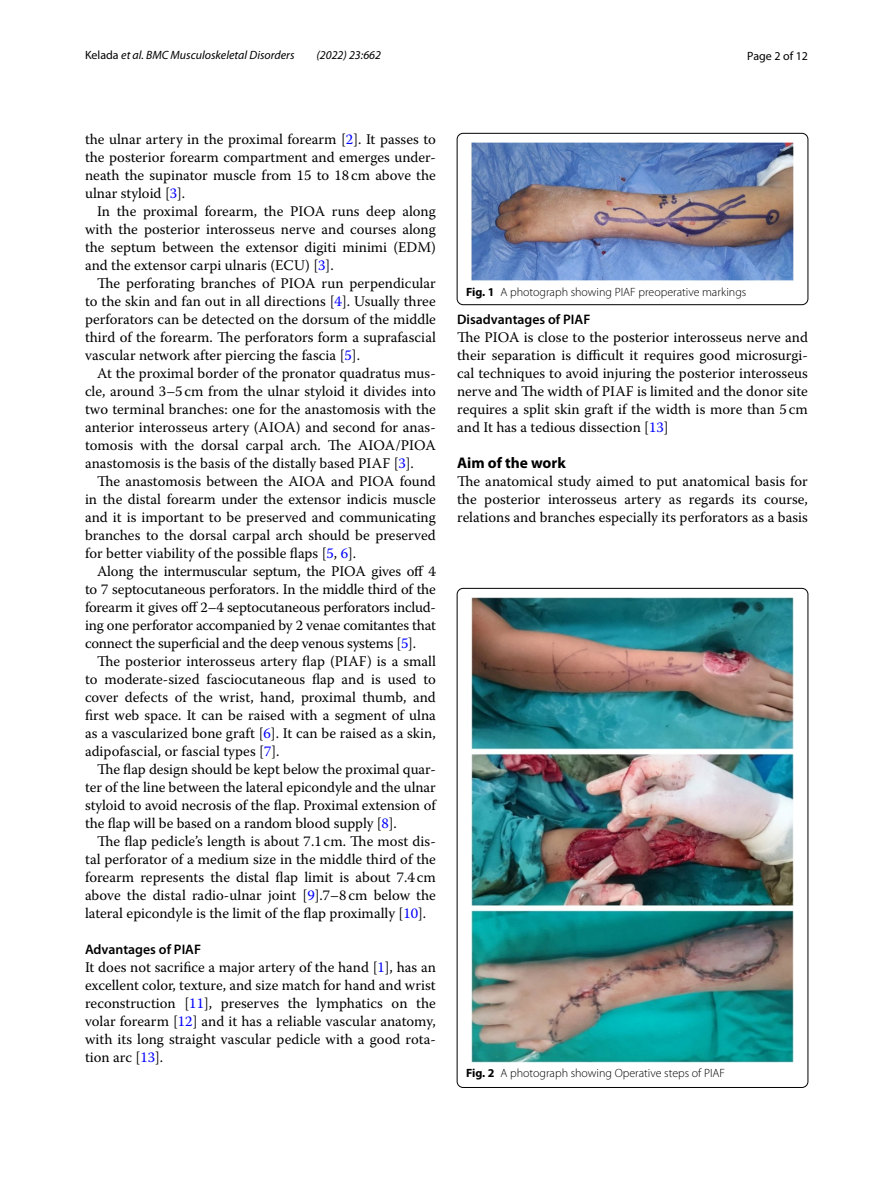
<style>
.page{position:relative;width:893px;height:1187px;background:#fff}
.page>*{position:absolute;margin:0;border:0;box-sizing:border-box;transform-origin:0 0}
.t1{font:700 15.45px "Myriad Pro";color:#000}
.t2{font:14.7px/18px "Warnock Pro";color:#000;text-align:justify}
.t3{font:600 13.8px "Myriad Pro";color:#000}
.t4{font:300 12px "Myriad Pro";color:#000}
.t5{font:italic 12px "Myriad Pro";color:#000}
.t6{font:12px "Myriad Pro";color:#000}
.s1{font-style:normal}
.s2{color:#00f}
.s3{font-weight:700}
</style>
<div class="page">
<img style="left:472px;top:142px;width:321px;height:138px">
<div style="left:457px;top:133px;width:351px;height:172px;border:1px solid #000;border-radius:6px"></div>
<img style="left:472px;top:597px;width:321px;height:465px">
<p class="t5" style="left:85px;top:48px;width:211px"><span class="s1">Kelada</span> et al. BMC Musculoskeletal Disorders</p>
<p class="t5" style="left:316px;top:48px;width:66px">(2022) 23:662</p>
<p class="t6" style="left:747px;top:48px;width:62px">Page 2 of 12</p>
<p class="t2" style="left:85px;top:130px;width:352px">the ulnar artery in the proximal forearm [<span class="s2">2</span>]. It passes to the posterior forearm compartment and emerges under&shy;neath the supinator muscle from 15 to 18cm above the ulnar styloid [<span class="s2">3</span>].</p>
<p class="t2" style="left:85px;top:202px;width:352px;text-indent:12px">In the proximal forearm, the PIOA runs deep along with the posterior interosseus nerve and courses along the septum between the extensor digiti minimi (EDM) and the extensor carpi ulnaris (ECU) [<span class="s2">3</span>].</p>
<p class="t2" style="left:85px;top:274px;width:352px;text-indent:12px">The perforating branches of PIOA run perpendicular to the skin and fan out in all directions [<span class="s2">4</span>]. Usually three perforators can be detected on the dorsum of the middle third of the forearm. The perforators form a suprafascial vascular network after piercing the fascia [<span class="s2">5</span>].</p>
<p class="t2" style="left:85px;top:364px;width:352px;text-indent:12px">At the proximal border of the pronator quadratus mus&shy;cle, around 3–5cm from the ulnar styloid it divides into two terminal branches: one for the anastomosis with the anterior interosseus artery (AIOA) and second for anas&shy;tomosis with the dorsal carpal arch. The AIOA/PIOA anastomosis is the basis of the distally based PIAF [<span class="s2">3</span>].</p>
<p class="t2" style="left:85px;top:472px;width:352px;text-indent:12px">The anastomosis between the AIOA and PIOA found in the distal forearm under the extensor indicis muscle and it is important to be preserved and communicating branches to the dorsal carpal arch should be preserved for better viability of the possible flaps [<span class="s2">5</span>, <span class="s2">6</span>].</p>
<p class="t2" style="left:85px;top:562px;width:352px;text-indent:12px">Along the intermuscular septum, the PIOA gives off 4 to 7 septocutaneous perforators. In the middle third of the forearm it gives off 2–4 septocutaneous perforators includ&shy;ing one perforator accompanied by 2 venae comitantes that connect the superficial and the deep venous systems [<span class="s2">5</span>].</p>
<p class="t2" style="left:85px;top:652px;width:352px;text-indent:12px">The posterior interosseus artery flap (PIAF) is a small to moderate-sized fasciocutaneous flap and is used to cover defects of the wrist, hand, proximal thumb, and first web space. It can be raised with a segment of ulna as a vascularized bone graft [<span class="s2">6</span>]. It can be raised as a skin, adipofascial, or fascial types [<span class="s2">7</span>].</p>
<p class="t2" style="left:85px;top:760px;width:352px;text-indent:12px">The flap design should be kept below the proximal quar&shy;ter of the line between the lateral epicondyle and the ulnar styloid to avoid necrosis of the flap. Proximal extension of the flap will be based on a random blood supply [<span class="s2">8</span>].</p>
<p class="t2" style="left:85px;top:832px;width:352px;text-indent:12px">The flap pedicle’s length is about 7.1 cm. The most dis&shy;tal perforator of a medium size in the middle third of the forearm represents the distal flap limit is about 7.4cm above the distal radio-ulnar joint [<span class="s2">9</span>].7–8cm below the lateral epicondyle is the limit of the flap proximally [<span class="s2">10</span>].</p>
<p class="t3" style="left:85px;top:940px;width:118px">Advantages of PIAF</p>
<p class="t2" style="left:85px;top:958px;width:352px">It does not sacrifice a major artery of the hand [<span class="s2">1</span>], has an excellent color, texture, and size match for hand and wrist reconstruction [<span class="s2">11</span>], preserves the lymphatics on the volar forearm [<span class="s2">12</span>] and it has a reliable vascular anatomy, with its long straight vascular pedicle with a good rota&shy;tion arc [<span class="s2">13</span>].</p>
<p class="t4" style="left:466px;top:285px;width:282px"><span class="s3">Fig. 1</span> A photograph showing PIAF preoperative markings</p>
<p class="t3" style="left:457px;top:310px;width:135px">Disadvantages of PIAF</p>
<p class="t2" style="left:457px;top:328px;width:352px">The PIOA is close to the posterior interosseus nerve and their separation is difficult it requires good microsurgi&shy;cal techniques to avoid injuring the posterior interosseus nerve and The width of PIAF is limited and the donor site requires a split skin graft if the width is more than 5cm and It has a tedious dissection [<span class="s2">13</span>]</p>
<p class="t1" style="left:457px;top:453px;width:110px">Aim of the work</p>
<p class="t2" style="left:457px;top:472px;width:352px">The anatomical study aimed to put anatomical basis for the posterior interosseus artery as regards its course, relations and branches especially its perforators as a basis</p>
<p class="t4" style="left:466px;top:1066px;width:261px"><span class="s3">Fig. 2</span> A photograph showing Operative steps of PIAF</p>
</div>
